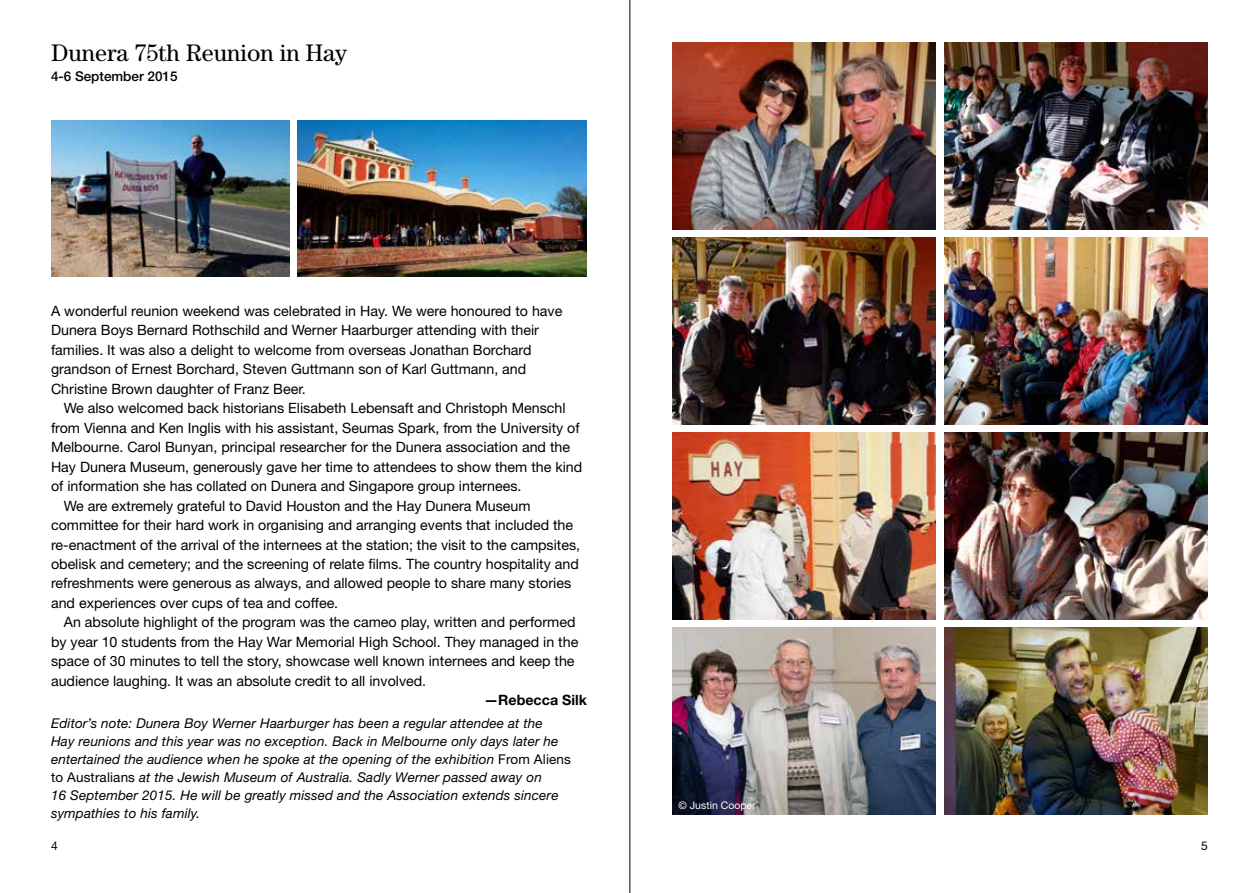
<style>
.page{position:relative;width:1259px;height:893px;background:#fff}
.page>*{position:absolute;margin:0;border:0;box-sizing:border-box;transform-origin:0 0}
.t1{font:24px "Century";color:#000}
.t2{font:14.25px/19.5px "Helvetica Neue";color:#000}
.t3{font:700 14.25px "Helvetica Neue";color:#000}
.t4{font:italic 13.5px/18px "Helvetica Neue";letter-spacing:.01em;color:#000}
.t5{font:500 13.5px "Helvetica Neue";color:#000}
.t6{font:12px "Helvetica Neue";color:#000}
.t7{font:10.5px "Helvetica Neue";color:#fff}
.s1{font-style:normal}
</style>
<div class="page">
<hr style="left:629px;top:0;width:1px;height:893px;background:#000">
<img style="left:51px;top:121px;width:238px;height:156px">
<img style="left:298px;top:121px;width:289px;height:156px">
<img style="left:672px;top:238px;width:263px;height:187px">
<img style="left:944px;top:43px;width:264px;height:187px">
<img style="left:672px;top:433px;width:263px;height:187px">
<img style="left:944px;top:628px;width:264px;height:187px">
<img style="left:672px;top:628px;width:263px;height:187px">
<img style="left:944px;top:238px;width:264px;height:187px">
<img style="left:672px;top:43px;width:263px;height:187px">
<img style="left:944px;top:433px;width:264px;height:187px">
<h1 class="t1" style="left:51px;top:39px;width:298px">Dunera 75th Reunion in Hay</h1>
<p class="t5" style="left:51px;top:68px;width:128px">4-6 September 2015</p>
<p class="t2" style="left:51px;top:301px;width:513px">A wonderful reunion weekend was celebrated in Hay. We were honoured to have Dunera Boys Bernard Rothschild and Werner Haarburger attending with their families. It was also a delight to welcome from overseas Jonathan Borchard grandson of Ernest Borchard, Steven Guttmann son of Karl Guttmann, and Christine Brown daughter of Franz Beer.</p>
<p class="t2" style="left:64px;top:398px;width:503px">We also welcomed back historians Elisabeth Lebensaft and Christoph Menschl</p>
<p class="t2" style="left:51px;top:417px;width:530px">from Vienna and Ken Inglis with his assistant, Seumas Spark, from the University of</p>
<p class="t2" style="left:51px;top:437px;width:520px">Melbourne. Carol Bunyan, principal researcher for the Dunera association and the</p>
<p class="t2" style="left:51px;top:456px;width:533px">Hay Dunera Museum, generously gave her time to attendees to show them the kind</p>
<p class="t2" style="left:51px;top:476px;width:472px">of information she has collated on Dunera and Singapore group internees.</p>
<p class="t2" style="left:64px;top:495px;width:468px">We are extremely grateful to David Houston and the Hay Dunera Museum</p>
<p class="t2" style="left:51px;top:515px;width:523px">committee for their hard work in organising and arranging events that included the</p>
<p class="t2" style="left:51px;top:534px;width:530px">re-enactment of the arrival of the internees at the station; the visit to the campsites,</p>
<p class="t2" style="left:51px;top:554px;width:529px">obelisk and cemetery; and the screening of relate films. The country hospitality and</p>
<p class="t2" style="left:51px;top:573px;width:521px">refreshments were generous as always, and allowed people to share many stories</p>
<p class="t2" style="left:51px;top:593px;width:289px">and experiences over cups of tea and coffee.</p>
<p class="t2" style="left:64px;top:612px;width:513px">An absolute highlight of the program was the cameo play, written and performed</p>
<p class="t2" style="left:51px;top:632px;width:529px">by year 10 students from the Hay War Memorial High School. They managed in the</p>
<p class="t2" style="left:51px;top:651px;width:525px">space of 30 minutes to tell the story, showcase well known internees and keep the</p>
<p class="t2" style="left:51px;top:671px;width:377px">audience laughing. It was an absolute credit to all involved.</p>
<p class="t3" style="left:484px;top:692px;width:104px">—Rebecca Silk</p>
<p class="t4" style="left:51px;top:714px;width:521px">Editor’s note: Dunera Boy Werner Haarburger has been a regular attendee at the<br>Hay reunions and this year was no exception. Back in Melbourne only days later he entertained the audience when he spoke at the opening of the exhibition <span class="s1">From Aliens to Australians</span> at the Jewish Museum of Australia. Sadly Werner passed away on<br>16 September 2015. He will be greatly missed and the Association extends sincere sympathies to his family.</p>
<p class="t7" style="left:678px;top:798px;width:79px">© Justin Cooper</p>
<p class="t6" style="left:51px;top:839px;width:8px">4</p>
<p class="t6" style="left:1201px;top:839px;width:8px">5</p>
</div>
